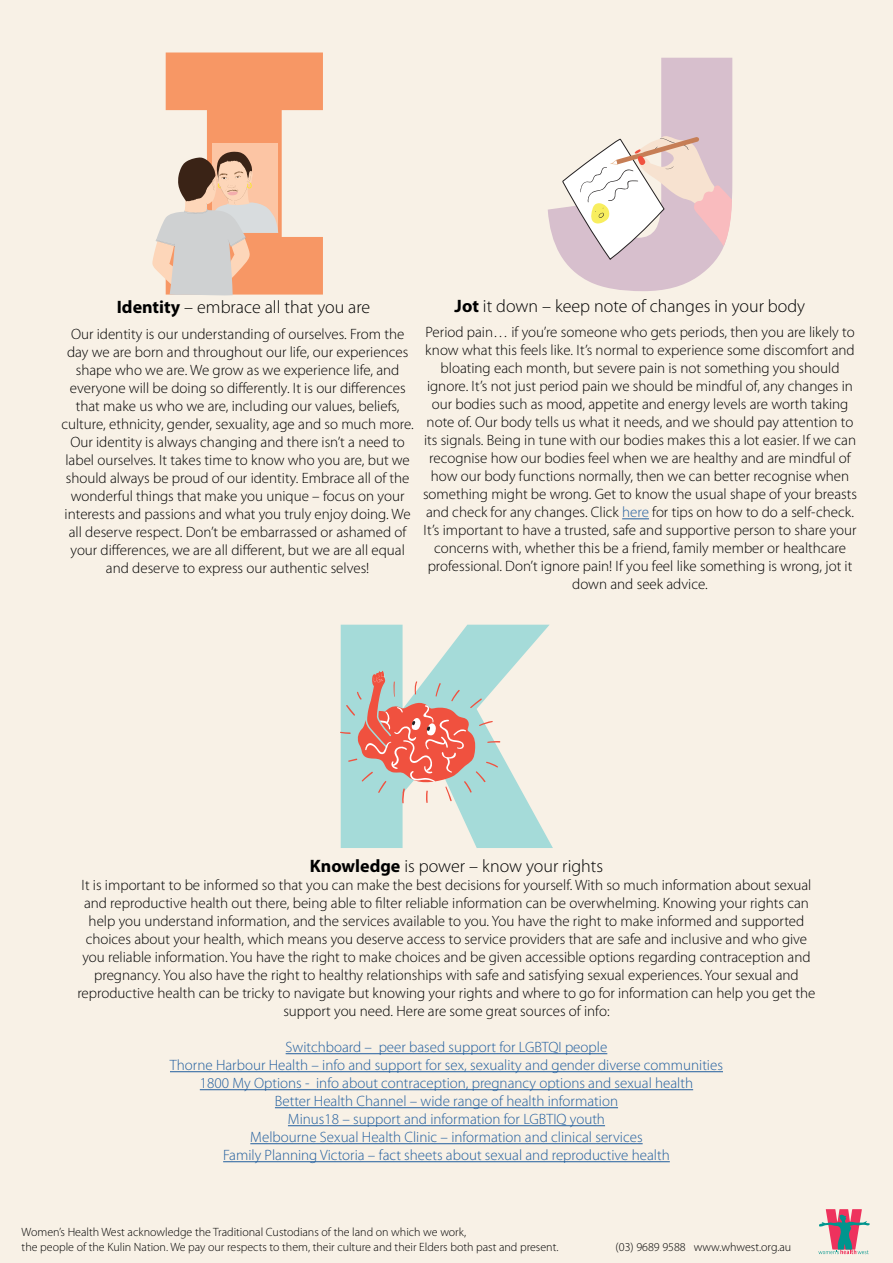
<style>
.page{position:relative;width:893px;height:1263px;background:#f8f1e6}
.page>*{position:absolute;margin:0;border:0;box-sizing:border-box;transform-origin:0 0}
.t1{font:300 18px "Myriad Pro";color:#000}
.t2{font:300 15px/18px "Myriad Pro";color:#000;text-align:center}
.t3{font:300 15px/18px "Myriad Pro";color:#215e9e;text-align:center}
.t4{font:300 12px/14.4px "Myriad Pro";color:#000}
.s1{font-weight:700}
.s2{color:#215e9e}
</style>
<div class="page">
<svg style="left:818px;top:1209px;width:52px;height:45px"></svg>
<svg style="left:622px;top:518px;width:27px;height:1px"></svg>
<hr style="left:286px;top:1053px;width:321px;height:1px;background:#215e9e">
<hr style="left:170px;top:1071px;width:553px;height:1px;background:#215e9e">
<hr style="left:200px;top:1089px;width:493px;height:1px;background:#215e9e">
<hr style="left:275px;top:1107px;width:343px;height:1px;background:#215e9e">
<hr style="left:288px;top:1125px;width:317px;height:1px;background:#215e9e">
<hr style="left:250px;top:1143px;width:393px;height:1px;background:#215e9e">
<hr style="left:223px;top:1161px;width:447px;height:1px;background:#215e9e">
<svg style="left:152px;top:53px;width:171px;height:243px"></svg>
<svg style="left:548px;top:58px;width:184px;height:233px"></svg>
<svg style="left:341px;top:625px;width:212px;height:223px;fill:#a5dbd9"></svg>
<svg style="left:340px;top:668px;width:161px;height:135px;background:#c9b4ac"></svg>
<p class="t1" style="left:117px;top:298px;width:255px"><span class="s1">Identity</span> – embrace all that you are</p>
<p class="t1" style="left:455px;top:296px;width:352px"><span class="s1">Jot</span> it down – keep note of changes in your body</p>
<p class="t2" style="left:423px;top:324px;width:436px">Period pain… if you’re someone who gets periods, then you are likely to know what this feels like. It’s normal to experience some discomfort and bloating each month, but severe pain is not something you should ignore. It’s not just period pain we should be mindful of, any changes in our bodies such as mood, appetite and energy levels are worth taking note of. Our body tells us what it needs, and we should pay attention to its signals. Being in tune with our bodies makes this a lot easier. If we can recognise how our bodies feel when we are healthy and are mindful of how our body functions normally, then we can better recognise when something might be wrong. Get to know the usual shape of your breasts and check for any changes. Click <span class="s2">here</span> for tips on how to do a self-check.<br>It’s important to have a trusted, safe and supportive person to share your concerns with, whether this be a friend, family member or healthcare professional. Don’t ignore pain! If you feel like something is wrong, jot it down and seek advice.</p>
<p class="t2" style="left:61px;top:325px;width:354px">Our identity is our understanding of ourselves. From the day we are born and throughout our life, our experiences shape who we are. We grow as we experience life, and everyone will be doing so differently. It is our differences that make us who we are, including our values, beliefs, culture, ethnicity, gender, sexuality, age and so much more.<br>Our identity is always changing and there isn’t a need to label ourselves. It takes time to know who you are, but we should always be proud of our identity. Embrace all of the wonderful things that make you unique – focus on your interests and passions and what you truly enjoy doing. We all deserve respect. Don’t be embarrassed or ashamed of your differences, we are all different, but we are all equal and deserve to express our authentic selves!</p>
<p class="t1" style="left:310px;top:856px;width:295px"><span class="s1">Knowledge</span> is power – know your rights</p>
<p class="t2" style="left:77px;top:876px;width:740px">It is important to be informed so that you can make the best decisions for yourself. With so much information about sexual and reproductive health out there, being able to filter reliable information can be overwhelming. Knowing your rights can help you understand information, and the services available to you. You have the right to make informed and supported choices about your health, which means you deserve access to service providers that are safe and inclusive and who give you reliable information. You have the right to make choices and be given accessible options regarding contraception and pregnancy. You also have the right to healthy relationships with safe and satisfying sexual experiences. Your sexual and reproductive health can be tricky to navigate but knowing your rights and where to go for information can help you get the support you need. Here are some great sources of info:</p>
<p class="t3" style="left:170px;top:1038px;width:554px">Switchboard – peer based support for LGBTQI people<br>Thorne Harbour Health – info and support for sex, sexuality and gender diverse communities 1800 My Options - info about contraception, pregnancy options and sexual health<br>Better Health Channel – wide range of health information<br>Minus18 – support and information for LGBTIQ youth<br>Melbourne Sexual Health Clinic – information and clinical services<br>Family Planning Victoria – fact sheets about sexual and reproductive health</p>
<p class="t4" style="left:22px;top:1225px;width:538px">Women’s Health West acknowledge the Traditional Custodians of the land on which we work,<br>the people of the Kulin Nation. We pay our respects to them, their culture and their Elders both past and present.</p>
<p class="t4" style="left:616px;top:1240px;width:177px">(03) 9689 9588 www.whwest.org.au</p>
</div>
